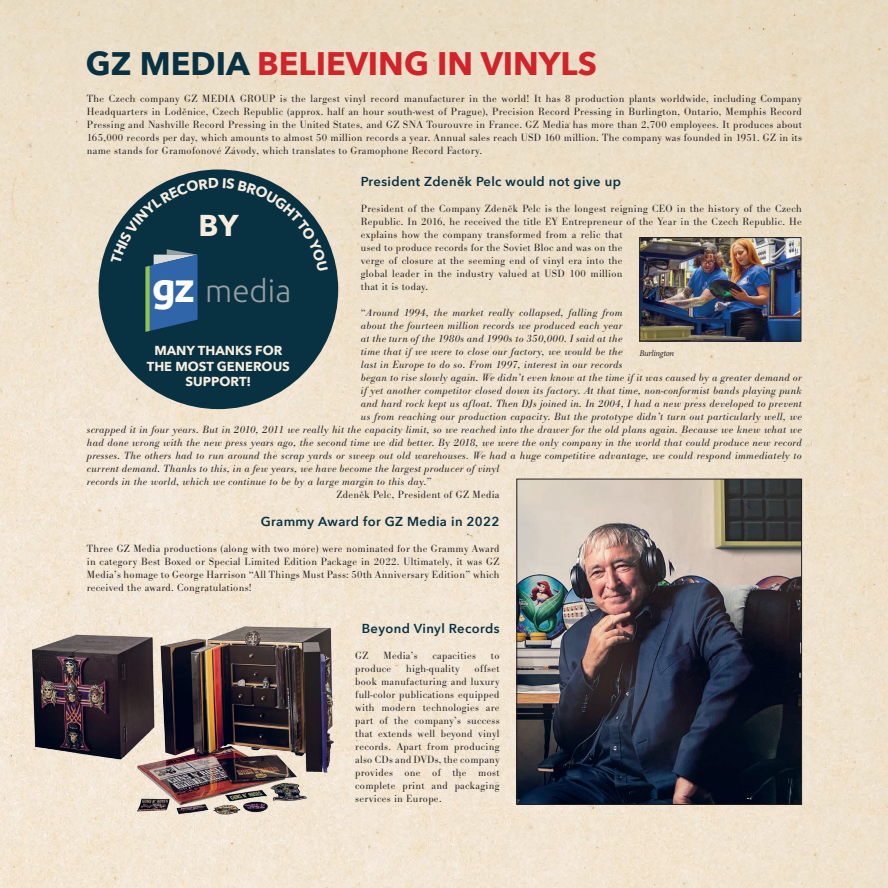
<style>
.page{position:relative;width:888px;height:888px;background:#fff}
.page>*{position:absolute;margin:0;border:0;box-sizing:border-box;transform-origin:0 0}
.t1{font:700 32.5px "Avenir Next";color:#d1232a}
.t2{font:300 31.4px "Ubuntu";color:#979ea4}
.t3{font:700 30px "Avenir Next";color:#f6ede0}
.t4{font:600 13px "Avenir Next";letter-spacing:.03em;color:#083141}
.t5{font:700 13px/15.6px "Avenir Next";color:#f6ede0;text-align:center}
.t6{font:300 10.8px/13px "Bodoni Antiqua TOT";letter-spacing:.03em;color:#231f20;text-align:justify}
.t7{font:italic 300 10.8px "Bodoni Antiqua TOT";letter-spacing:.03em;color:#231f20}
.t8{font:italic 8.7px "Minion Pro";letter-spacing:-.035em;color:#231f20}
.s1{color:#083141}
.s2{font-style:normal}
.s3{font-weight:700;font-size:41px;color:#fff}
</style>
<div class="page">
<img style="left:0;top:0;width:887px;height:887px">
<img style="left:518px;top:480px;width:281px;height:322px">
<div style="left:516px;top:478px;width:285px;height:326px;border:1px solid #231f20"></div>
<img style="left:26px;top:618px;width:312px;height:214px">
<img style="left:641px;top:239px;width:158px;height:100px">
<div style="left:639px;top:237px;width:162px;height:104px;border:1px solid #231f20"></div>
<div style="left:99px;top:169px;width:239px;height:240px;background:#083141;border-radius:50%"></div>
<svg style="left:111px;top:178px;width:217px;height:154px"></svg>
<h1 class="t1" style="left:86px;top:35px;width:512px"><span class="s1">GZ MEDIA</span> BELIEVING IN VINYLS</h1>
<p class="t6" style="left:87px;top:93px;width:716px">The Czech company GZ MEDIA GROUP is the largest vinyl record manufacturer in the world! It has 8 production plants worldwide, including Company Headquarters in Loděnice, Czech Republic (approx. half an hour south-west of Prague), Precision Record Pressing in Burlington, Ontario, Memphis Record Pressing and Nashville Record Pressing in the United States, and GZ SNA Tourouvre in France. GZ Media has more than 2,700 employees. It produces about 165,000 records per day, which amounts to almost 50 million records a year. Annual sales reach USD 160 million. The company was founded in 1951. GZ in its name stands for Gramofonové Závody, which translates to Gramophone Record Factory.</p>
<p class="t4" style="left:361px;top:170px;width:261px">President Zdeněk Pelc would not give up</p>
<p class="t6" style="left:361px;top:202px;width:442px;text-align:left">President of the Company Zdeněk Pelc is the longest reigning CEO in the history of the Czech Republic. In 2016, he received the title EY Entrepreneur of the Year in the Czech Republic. He explains how the company transformed from a relic that<br>used to produce records for the Soviet Bloc and was on the<br>verge of closure at the seeming end of vinyl era into the<br>global leader in the industry valued at USD 100 million<br>that it is today.</p>
<p class="t7" style="left:361px;top:306px;width:263px"><span class="s2">“</span>Around 1994, the market really collapsed, falling from</p>
<p class="t7" style="left:361px;top:319px;width:263px">about the fourteen million records we produced each year</p>
<p class="t7" style="left:361px;top:332px;width:263px">at the turn of the 1980s and 1990s to 350,000. I said at the</p>
<p class="t7" style="left:361px;top:345px;width:263px">time that if we were to close our factory, we would be the</p>
<p class="t7" style="left:361px;top:358px;width:263px">last in Europe to do so. From 1997, interest in our records</p>
<p class="t7" style="left:361px;top:371px;width:442px">began to rise slowly again. We didn’t even know at the time if it was caused by a greater demand or</p>
<p class="t7" style="left:361px;top:384px;width:442px">if yet another competitor closed down its factory. At that time, non-conformist bands playing punk</p>
<p class="t7" style="left:361px;top:397px;width:442px">and hard rock kept us afloat. Then DJs joined in. In 2004, I had a new press developed to prevent</p>
<p class="t7" style="left:361px;top:410px;width:442px">us from reaching our production capacity. But the prototype didn’t turn out particularly well, we</p>
<p class="t7" style="left:87px;top:423px;width:716px">scrapped it in four years. But in 2010, 2011 we really hit the capacity limit, so we reached into the drawer for the old plans again. Because we knew what we</p>
<p class="t7" style="left:87px;top:436px;width:716px">had done wrong with the new press years ago, the second time we did better. By 2018, we were the only company in the world that could produce new record</p>
<p class="t7" style="left:87px;top:449px;width:716px">presses. The others had to run around the scrap yards or sweep out old warehouses. We had a huge competitive advantage, we could respond immediately to</p>
<p class="t7" style="left:87px;top:462px;width:414px">current demand. Thanks to this, in a few years, we have become the largest producer of vinyl</p>
<p class="t7" style="left:87px;top:475px;width:346px">records in the world, which we continue to be by a large margin to this day.<span class="s2">”</span></p>
<p class="t6" style="left:336px;top:488px;width:165px">Zdeněk Pelc, President of GZ Media</p>
<p class="t4" style="left:261px;top:510px;width:240px">Grammy Award for GZ Media in 2022</p>
<p class="t6" style="left:87px;top:542px;width:414px">Three GZ Media productions (along with two more) were nominated for the Grammy Award in category Best Boxed or Special Limited Edition Package in 2022. Ultimately, it was GZ Media’s homage to George Harrison “All Things Must Pass: 50th Anniversary Edition” which received the award. Congratulations!</p>
<p class="t4" style="left:361px;top:617px;width:139px">Beyond Vinyl Records</p>
<p class="t6" style="left:355px;top:649px;width:15px">GZ</p>
<p class="t6" style="left:383px;top:649px;width:36px">Media’s</p>
<p class="t6" style="left:432px;top:649px;width:45px">capacities</p>
<p class="t6" style="left:491px;top:649px;width:10px">to</p>
<p class="t6" style="left:355px;top:662px;width:38px">produce</p>
<p class="t6" style="left:406px;top:662px;width:55px">high-quality</p>
<h3 class="t3" style="left:198px;top:200px;width:42px">BY</h3>
<h2 class="t2" style="left:152px;top:270px;width:141px"><span class="s3">gz</span> media</h2>
<p class="t5" style="left:147px;top:342px;width:145px">MANY THANKS FOR<br>THE MOST GENEROUS<br>SUPPORT!</p>
<p class="t8" style="left:639px;top:347px;width:36px">Burlington</p>
<p class="t6" style="left:355px;top:662px;width:146px;text-indent:119px">offset book manufacturing and luxury full-color publications equipped with modern technologies are part of the company’s success that extends well beyond vinyl records. Apart from producing also CDs and DVDs, the company provides one of the most complete print and packaging services in Europe.</p>
</div>
